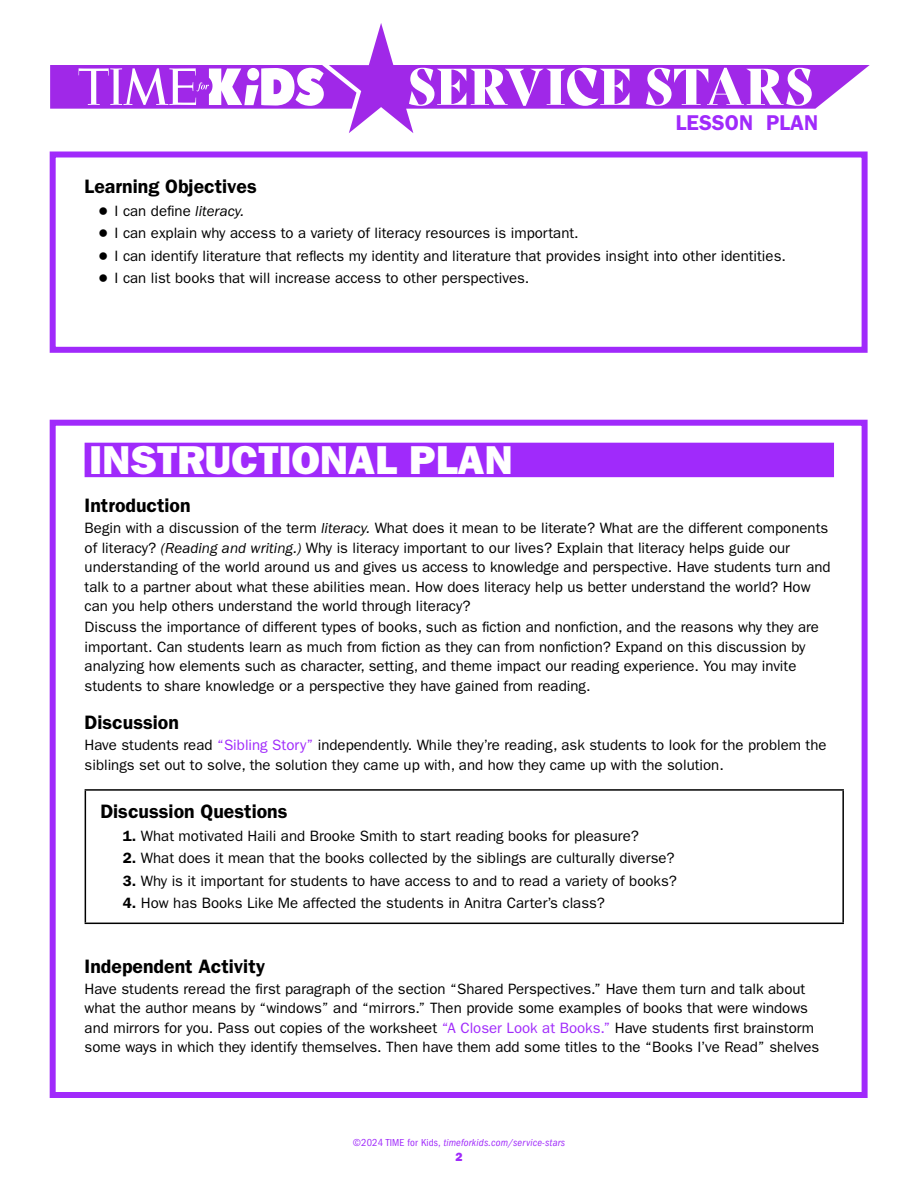
<style>
.page{position:relative;width:918px;height:1188px;background:#fff}
.page>*{position:absolute;margin:0;border:0;box-sizing:border-box;transform-origin:0 0}
.Instructional_Plan_b{font:40.5px "ITC Franklin Gothic Std Hvy";color:#fff}
.t1{font:600 21.45px "ITC Franklin Gothic Std";color:#a02afb}
.topic{font:600 19.5px "ITC Franklin Gothic Std";color:#000}
.body{font:15px/19.5px "ITC Franklin Gothic Std";color:#000}
.folio{font:12px "ITC Franklin Gothic Std Hvy";color:#a02afb}
.copyright{font:italic condensed 10.5px "ITC Franklin Gothic Std";letter-spacing:.02em;color:#a02afb}
.s1{font-family:"Newspaper Pi BT"}
.s2{font-style:italic}
.s3{color:#a02afb}
.s4{font-weight:600}
.s5{font-style:normal}
</style>
<div class="page">
<svg style="left:349px;top:23px;width:521px;height:110px"></svg>
<svg style="left:409px;top:68px;width:403px;height:38px"></svg>
<svg style="left:50px;top:65px;width:306px;height:44px"></svg>
<div style="left:50px;top:152px;width:818px;height:201px;background:#fff;border:6px solid #a02afb"></div>
<div style="left:50px;top:420px;width:818px;height:678px;background:#fff;border:6px solid #a02afb"></div>
<div style="left:85px;top:443px;width:749px;height:34px;background:#a02afb"></div>
<hr style="left:85px;top:789px;width:759px;height:2px;background:#000">
<hr style="left:85px;top:791px;width:1px;height:132px;background:#000">
<hr style="left:842px;top:791px;width:2px;height:132px;background:#000">
<hr style="left:85px;top:923px;width:759px;height:1px;background:#000">
<h2 class="t1" style="left:676px;top:110px;width:144px">LESSON PLAN</h2>
<p class="topic" style="left:85px;top:175px;width:174px">Learning Objectives</p>
<p class="body" style="left:98px;top:201px;width:148px"><span class="s1">B</span> I can define <span class="s2">literacy.</span></p>
<p class="body" style="left:98px;top:224px;width:482px"><span class="s1">B</span> I can explain why access to a variety of literacy resources is important.</p>
<p class="body" style="left:98px;top:246px;width:689px"><span class="s1">B</span> I can identify literature that reflects my identity and literature that provides insight into other identities.</p>
<p class="body" style="left:98px;top:269px;width:433px"><span class="s1">B</span> I can list books that will increase access to other perspectives.</p>
<p class="Instructional_Plan_b" style="left:89px;top:436px;width:425px">INSTRUCTIONAL PLAN</p>
<p class="topic" style="left:85px;top:494px;width:108px">Introduction</p>
<p class="body" style="left:85px;top:519px;width:748px">Begin with a discussion of the term <span class="s2">literacy.</span> What does it mean to be literate? What are the different components of literacy? <span class="s2">(Reading and writing.)</span> Why is literacy important to our lives? Explain that literacy helps guide our understanding of the world around us and gives us access to knowledge and perspective. Have students turn and talk to a partner about what these abilities mean. How does literacy help us better understand the world? How can you help others understand the world through literacy?</p>
<p class="body" style="left:85px;top:618px;width:736px">Discuss the importance of different types of books, such as fiction and nonfiction, and the reasons why they are important. Can students learn as much from fiction as they can from nonfiction? Expand on this discussion by analyzing how elements such as character, setting, and theme impact our reading experience. You may invite students to share knowledge or a perspective they have gained from reading.</p>
<p class="topic" style="left:85px;top:711px;width:96px">Discussion</p>
<p class="body" style="left:85px;top:735px;width:744px">Have students read <span class="s3">“Sibling Story”</span> independently. While they’re reading, ask students to look for the problem the siblings set out to solve, the solution they came up with, and how they came up with the solution.</p>
<p class="topic" style="left:100px;top:800px;width:189px">Discussion Questions</p>
<p class="body" style="left:123px;top:826px;width:518px"><span class="s4">1.</span> What motivated Haili and Brooke Smith to start reading books for pleasure?</p>
<p class="body" style="left:123px;top:849px;width:553px"><span class="s4">2.</span> What does it mean that the books collected by the siblings are culturally diverse?</p>
<p class="body" style="left:123px;top:871px;width:556px"><span class="s4">3.</span> Why is it important for students to have access to and to read a variety of books?</p>
<p class="body" style="left:123px;top:894px;width:484px"><span class="s4">4.</span> How has Books Like Me affected the students in Anitra Carter’s class?</p>
<p class="topic" style="left:85px;top:955px;width:182px">Independent Activity</p>
<p class="body" style="left:85px;top:979px;width:736px">Have students reread the first paragraph of the section “Shared Perspectives.” Have them turn and talk about what the author means by “windows” and “mirrors.” Then provide some examples of books that were windows and mirrors for you. Pass out copies of the worksheet <span class="s3">“A Closer Look at Books.”</span> Have students first brainstorm some ways in which they identify themselves. Then have them add some titles to the “Books I’ve Read” shelves</p>
<p class="copyright" style="left:353px;top:1136px;width:214px"><span class="s5">©2024 TIME for Kids,</span> timeforkids.com/service-stars</p>
<p class="folio" style="left:455px;top:1150px;width:9px">2</p>
</div>
